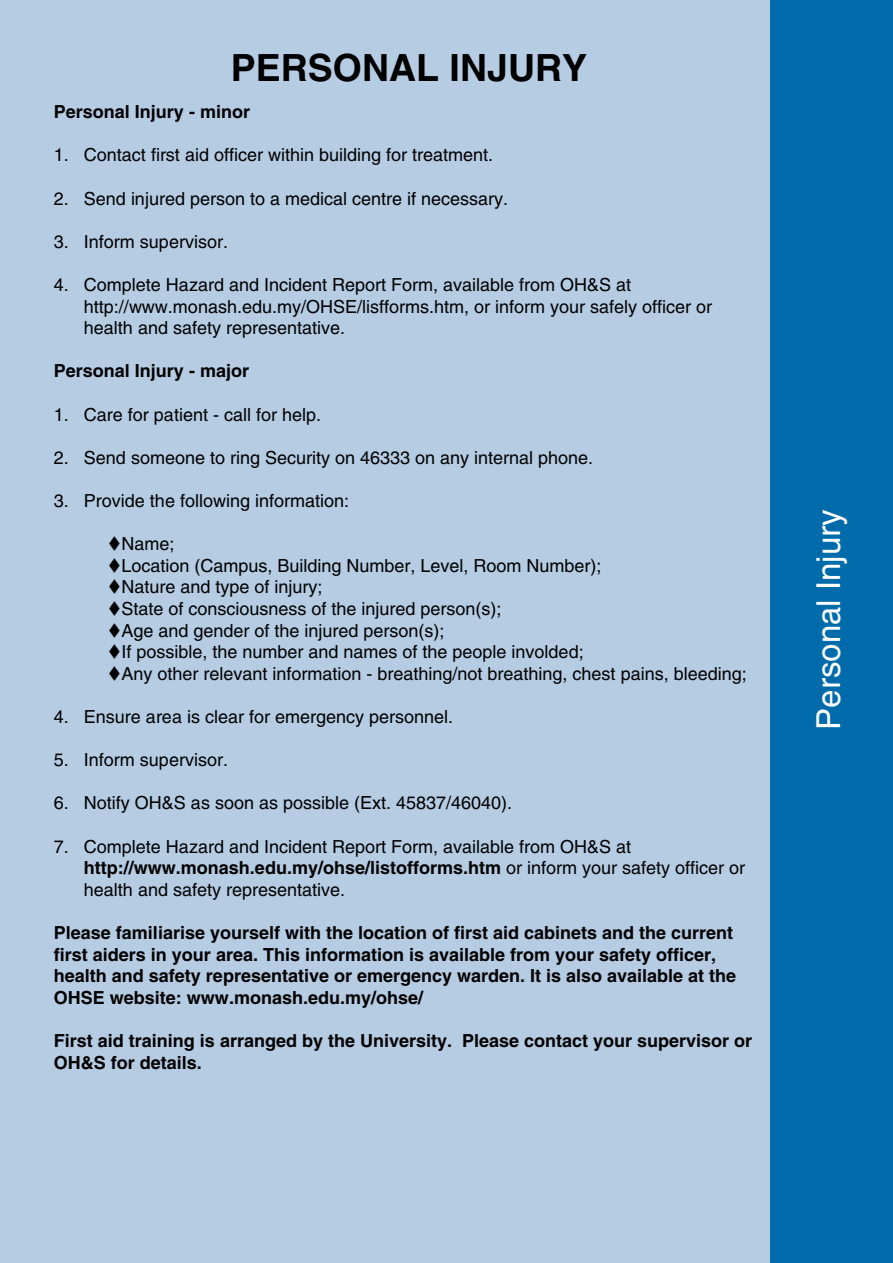
<style>
.page{position:relative;width:893px;height:1263px;background:#fff}
.page>*{position:absolute;margin:0;border:0;box-sizing:border-box;transform-origin:0 0}
.t1{font:700 37.5px "Helvetica LT Std";color:#000}
.t2{font:33px "Helvetica LT Std";color:#fff}
.t3{font:18px/21.6px "Helvetica LT Std";color:#000}
.t4{font:700 18px/21.6px "Helvetica LT Std";color:#000}
.s1{font-weight:700}
</style>
<div class="page">
<div style="left:0;top:0;width:770px;height:1263px;background:#b5cce3"></div>
<div style="left:770px;top:0;width:123px;height:1263px;background:#006bab"></div>
<h1 class="t1" style="left:231px;top:45px;width:358px">PERSONAL INJURY</h1>
<p class="t4" style="left:54px;top:101px;width:198px">Personal Injury - minor</p>
<p class="t3" style="left:54px;top:144px;width:441px">1. Contact first aid officer within building for treatment.</p>
<p class="t3" style="left:54px;top:187px;width:456px">2. Send injured person to a medical centre if necessary.</p>
<p class="t3" style="left:54px;top:231px;width:176px">3. Inform supervisor.</p>
<p class="t3" style="left:84px;top:274px;width:630px;text-indent:-30px">4. Complete Hazard and Incident Report Form, available from OH&amp;S at http://www.monash.edu.my/OHSE/lisfforms.htm, or inform your safely officer or health and safety representative.</p>
<p class="t4" style="left:54px;top:360px;width:197px">Personal Injury - major</p>
<p class="t3" style="left:54px;top:403px;width:269px">1. Care for patient - call for help.</p>
<p class="t3" style="left:54px;top:447px;width:541px">2. Send someone to ring Security on 46333 on any internal phone.</p>
<p class="t3" style="left:54px;top:490px;width:297px">3. Provide the following information:</p>
<p class="t3" style="left:108px;top:533px;width:68px">▼Name;</p>
<p class="t3" style="left:108px;top:555px;width:495px">▼Location (Campus, Building Number, Level, Room Number);</p>
<p class="t3" style="left:108px;top:576px;width:216px">▼Nature and type of injury;</p>
<p class="t3" style="left:108px;top:598px;width:395px">▼State of consciousness of the injured person(s);</p>
<p class="t3" style="left:108px;top:619px;width:338px">▼Age and gender of the injured person(s);</p>
<p class="t3" style="left:108px;top:641px;width:477px">▼If possible, the number and names of the people involded;</p>
<p class="t3" style="left:108px;top:663px;width:640px">▼Any other relevant information - breathing/not breathing, chest pains, bleeding;</p>
<p class="t3" style="left:54px;top:706px;width:401px">4. Ensure area is clear for emergency personnel.</p>
<p class="t3" style="left:54px;top:749px;width:176px">5. Inform supervisor.</p>
<p class="t3" style="left:54px;top:792px;width:460px">6. Notify OH&amp;S as soon as possible (Ext. 45837/46040).</p>
<p class="t3" style="left:84px;top:835px;width:663px;text-indent:-30px">7. Complete Hazard and Incident Report Form, available from OH&amp;S at <span class="s1">http://www.monash.edu.my/ohse/listofforms.htm</span> or inform your safety officer or health and safety representative.</p>
<p class="t4" style="left:54px;top:922px;width:684px">Please familiarise yourself with the location of first aid cabinets and the current first aiders in your area. This information is available from your safety officer, health and safety representative or emergency warden. It is also available at the OHSE website: www.monash.edu.my/ohse/</p>
<p class="t4" style="left:54px;top:1030px;width:700px">First aid training is arranged by the University. Please contact your supervisor or<br>OH&amp;S for details.</p>
<h2 class="t2" style="left:809px;top:729px;width:222px;rotate:-90deg">Personal Injury</h2>
</div>
